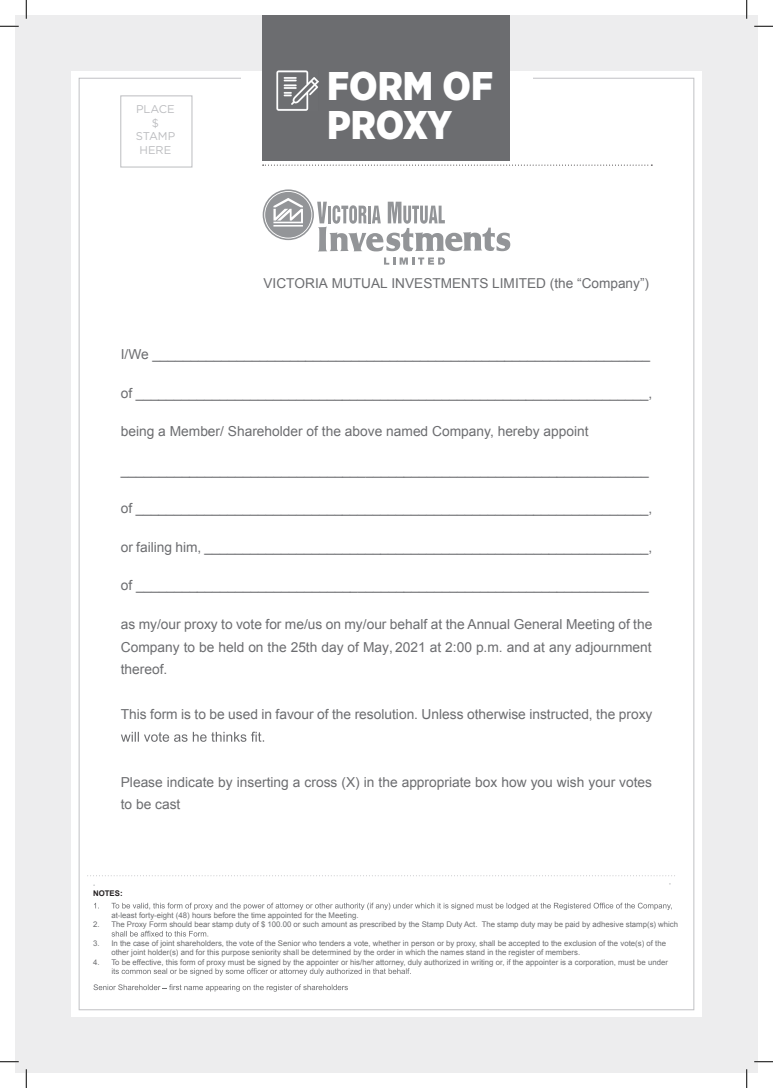
<style>
.page{position:relative;width:773px;height:1088px;background:#fff}
.page>*{position:absolute;margin:0;border:0;box-sizing:border-box;transform-origin:0 0}
.t1{font:900 40px/38.5px "Gotham Narrow";color:#fff}
.t2{font:13.75px/22.5px "Arial";color:#6c6d70;text-align:justify}
.t3{font:13.62px "Arial";color:#6c6d70}
.t4{font:11.25px/13.5px "Gotham";color:#bcbdc0;text-align:center}
.t5{font:7.75px/9.4px "Arial";color:#6c6d70}
.t6{font:700 7.75px "Arial";color:#231f20}
</style>
<div class="page">
<div style="left:15px;top:15px;width:743px;height:1057px;background:#ededee"></div>
<div style="left:71px;top:71px;width:630px;height:945px;background:#fff"></div>
<div style="left:79px;top:78px;width:615px;height:932px;background:#fff"></div>
<svg style="left:262px;top:165px;width:390px;height:1px"></svg>
<svg style="left:384px;top:257px;width:61px;height:8px"></svg>
<svg style="left:263px;top:189px;width:247px;height:62px;background:#dadbdc"></svg>
<svg style="left:121px;top:731px;width:143px;height:11px;background:#dadadb"></svg>
<div style="left:240px;top:72px;width:292px;height:20px;background:#fff"></div>
<div style="left:262px;top:15px;width:248px;height:145px;background:#6c6d70"></div>
<img style="left:276px;top:71px;width:42px;height:39px">
<div style="left:120px;top:95px;width:72px;height:72px;border:1px solid #bcbdc0"></div>
<svg style="left:0;top:25px;width:19px;height:2px"></svg>
<svg style="left:754px;top:25px;width:18px;height:2px"></svg>
<svg style="left:0;top:1061px;width:19px;height:1px"></svg>
<svg style="left:754px;top:1061px;width:18px;height:1px"></svg>
<svg style="left:25px;top:0;width:2px;height:19px"></svg>
<svg style="left:25px;top:1069px;width:2px;height:19px"></svg>
<svg style="left:746px;top:0;width:1px;height:19px"></svg>
<svg style="left:745px;top:1069px;width:2px;height:19px"></svg>
<svg style="left:88px;top:875px;width:588px;height:1px"></svg>
<svg style="left:94px;top:902px;width:577px;height:8px"></svg>
<svg style="left:112px;top:930px;width:96px;height:6px"></svg>
<svg style="left:112px;top:968px;width:299px;height:7px"></svg>
<svg style="left:93px;top:984px;width:255px;height:7px"></svg>
<p class="t4" style="left:136px;top:102px;width:41px">PLACE $<br>STAMP<br>HERE</p>
<h1 class="t1" style="left:327px;top:66px;width:167px">FORM OF<br>PROXY</h1>
<p class="t3" style="left:263px;top:275px;width:387px">VICTORIA MUTUAL INVESTMENTS LIMITED (the “Company”)</p>
<p class="t2" style="left:121px;top:343px;width:530px">I/We _________________________________________________________________</p>
<p class="t2" style="left:121px;top:381px;width:533px">of ___________________________________________________________________,</p>
<p class="t2" style="left:121px;top:420px;width:469px">being a Member/ Shareholder of the above named Company, hereby appoint</p>
<p class="t2" style="left:121px;top:458px;width:529px">_____________________________________________________________________</p>
<p class="t2" style="left:121px;top:497px;width:533px">of ___________________________________________________________________,</p>
<p class="t2" style="left:121px;top:535px;width:533px">or failing him, __________________________________________________________,</p>
<p class="t2" style="left:121px;top:574px;width:529px">of ___________________________________________________________________</p>
<p class="t2" style="left:121px;top:613px;width:533px">as my/our proxy to vote for me/us on my/our behalf at the Annual General Meeting of the Company to be held on the 25th day of May, 2021 at 2:00 p.m. and at any adjournment thereof.</p>
<p class="t2" style="left:121px;top:703px;width:533px">This form is to be used in favour of the resolution. Unless otherwise instructed, the proxy</p>
<p class="t2" style="left:121px;top:770px;width:533px">Please indicate by inserting a cross (X) in the appropriate box how you wish your votes to be cast</p>
<p class="t6" style="left:93px;top:888px;width:31px">NOTES:</p>
<p class="t5" style="left:111px;top:910px;width:249px">at-least forty-eight (48) hours before the time appointed for the Meeting.</p>
<p class="t5" style="left:93px;top:919px;width:586px">2. The Proxy Form should bear stamp duty of $ 100.00 or such amount as prescribed by the Stamp Duty Act. The stamp duty may be paid by adhesive stamp(s) which</p>
<p class="t5" style="left:111px;top:938px;width:556px;text-indent:-18px">3. In the case of joint shareholders, the vote of the Senior who tenders a vote, whether in person or by proxy, shall be accepted to the exclusion of the vote(s) of the other joint holder(s) and for this purpose seniority shall be determined by the order in which the names stand in the register of members.</p>
<p class="t5" style="left:93px;top:957px;width:576px">4. To be effective, this form of proxy must be signed by the appointer or his/her attorney, duly authorized in writing or, if the appointer is a corporation, must be under</p>
</div>
